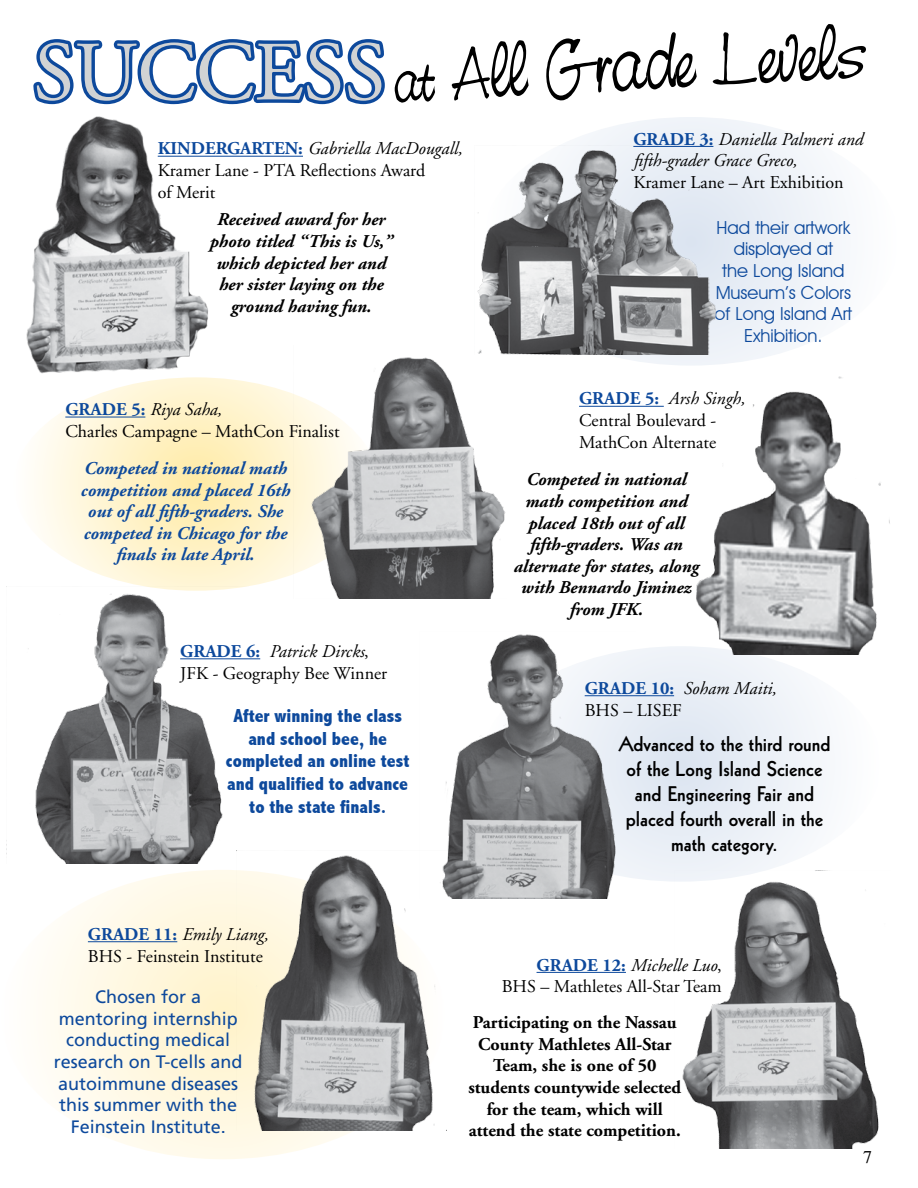
<style>
.page{position:relative;width:918px;height:1188px;background:#fff}
.page>*{position:absolute;margin:0;border:0;box-sizing:border-box;transform-origin:0 0}
.t1{font:84.15px "Adobe Garamond";color:#d1d3d4}
.t2{font:75.9px "Nevison Cas Joi D";color:#000}
.t3{font:20.7px/24.9px "Geometric 231 BT Bold C";color:#000;text-align:center}
.t4{font:800 condensed 18.9px/22.6px "Abadi";color:#0d499c;text-align:center}
.t5{font:18px/21.6px "Adobe Garamond";color:#000}
.t6{font:italic 700 18px/21.6px "Adobe Garamond";color:#000;text-align:center}
.t7{font:700 18px/21.6px "Adobe Garamond";color:#000;text-align:center}
.t8{font:18px/21.6px "Frutiger";color:#0d499c;text-align:center}
.t9{font:italic 700 18px/21.6px "Adobe Garamond";color:#0d499c;text-align:center}
.t10{font:18px/21.6px "Avant Garde IT Cby BT";color:#0d499c;text-align:center}
.t11{font:italic 18px/21.6px "Adobe Garamond";color:#000}
.t12{font:700 18px "Adobe Garamond";color:#0d499c}
.t13{font:18px "Times";color:#000}
.s1{font-size:60px}
.s2{font-weight:700;color:#0d499c}
.s3{font-style:italic}
.s4{font-weight:700;font-style:normal;color:#0d499c}
.s5{font-style:normal}
</style>
<div class="page">
<svg style="left:14px;top:377px;width:364px;height:214px;background:#fef4cf"></svg>
<svg style="left:2px;top:870px;width:442px;height:289px"></svg>
<svg style="left:559px;top:117px;width:281px;height:248px"></svg>
<svg style="left:635px;top:647px;width:190px;height:234px"></svg>
<svg style="left:33px;top:39px;width:352px;height:66px"></svg>
<hr style="left:158px;top:156px;width:145px;height:1px;background:#0d499c">
<hr style="left:537px;top:972px;width:89px;height:1px;background:#0d499c">
<hr style="left:585px;top:695px;width:89px;height:1px;background:#0d499c">
<hr style="left:180px;top:658px;width:80px;height:1px;background:#0d499c">
<hr style="left:65px;top:417px;width:80px;height:1px;background:#0d499c">
<hr style="left:579px;top:406px;width:85px;height:1px;background:#0d499c">
<img style="left:26px;top:116px;width:189px;height:258px">
<img style="left:6px;top:586px;width:243px;height:277px">
<img style="left:237px;top:851px;width:210px;height:279px">
<img style="left:419px;top:634px;width:216px;height:264px">
<img style="left:675px;top:870px;width:204px;height:278px">
<img style="left:477px;top:146px;width:240px;height:209px">
<img style="left:293px;top:346px;width:214px;height:253px">
<img style="left:665px;top:376px;width:225px;height:279px">
<hr style="left:633px;top:146px;width:80px;height:1px;background:#0d499c">
<hr style="left:88px;top:941px;width:89px;height:1px;background:#0d499c">
<h1 class="t1" style="left:33px;top:28px;width:93px">Success</h1>
<h2 class="t2" style="left:390px;top:34px;width:473px;rotate:-3deg"><span class="s1">at</span> All Grade Levels</h2>
<p class="t5" style="left:158px;top:138px;width:306px;text-indent:58px"><span class="s2">rgarten :</span> <span class="s3">Gabriella MacDougall,<br></span>Kramer Lane - PTA Reflections Award<br>of Merit</p>
<p class="t12" style="left:158px;top:139px;width:26px">Kinde</p>
<p class="t6" style="left:209px;top:209px;width:185px">Received award for her photo titled “This is Us,” which depicted her and her sister laying on the ground having fun.</p>
<p class="t5" style="left:65px;top:399px;width:276px;text-indent:66px"><span class="s2">5:</span> <span class="s3">Riya Saha,<br></span>Charles Campagne – MathCon Finalist</p>
<p class="t12" style="left:65px;top:400px;width:39px">Grade</p>
<p class="t9" style="left:80px;top:458px;width:211px">Competed in national math competition and placed 16th out of all fifth-graders. She competed in Chicago for the finals in late April.</p>
<p class="t5" style="left:180px;top:641px;width:209px;text-indent:66px"><span class="s2">6:</span> <span class="s3">Patrick Dircks</span>,<br>JFK - Geography Bee Winner</p>
<p class="t12" style="left:180px;top:642px;width:39px">Grade</p>
<p class="t4" style="left:226px;top:704px;width:185px">After winning the class and school bee, he completed an online test and qualified to advance to the state finals.</p>
<p class="t11" style="left:633px;top:129px;width:231px;text-indent:66px"><span class="s4">3:</span> Daniella Palmeri and fifth-grader Grace Greco,</p>
<p class="t5" style="left:633px;top:172px;width:212px">Kramer Lane – Art Exhibition</p>
<p class="t12" style="left:633px;top:129px;width:39px">Grade</p>
<p class="t10" style="left:715px;top:217px;width:139px">Had their artwork displayed at<br>the Long Island<br>Museum’s Colors of Long Island Art<br>Exhibition.</p>
<p class="t5" style="left:579px;top:388px;width:167px;text-indent:66px"><span class="s2">5:</span> <span class="s3">Arsh Singh,<br></span>Central Boulevard -<br>MathCon Alternate</p>
<p class="t12" style="left:579px;top:389px;width:39px">Grade</p>
<p class="t6" style="left:513px;top:469px;width:187px">Competed in national math competition and placed 18th out of all fifth-graders. Was an alternate for states, along with Bennardo Jiminez from JFK.</p>
<p class="t11" style="left:585px;top:678px;width:193px;text-indent:66px"><span class="s4">10:</span> Soham Maiti,<br><span class="s5">BHS – LISEF</span></p>
<p class="t12" style="left:585px;top:678px;width:39px">Grade</p>
<p class="t3" style="left:618px;top:731px;width:214px">Advanced to the third round of the Long Island Science and Engineering Fair and placed fourth overall in the math category.</p>
<p class="t5" style="left:88px;top:924px;width:182px;text-indent:66px"><span class="s2">11:</span> <span class="s3">Emily Liang,<br></span>BHS - Feinstein Institute</p>
<p class="t12" style="left:88px;top:924px;width:39px">Grade</p>
<p class="t8" style="left:54px;top:986px;width:190px">Chosen for a mentoring internship conducting medical research on T-cells and autoimmune diseases this summer with the<br>Feinstein Institute.</p>
<p class="t5" style="left:502px;top:955px;width:221px;text-align:right"><span class="s2">12:</span> <span class="s3">Michelle Luo</span>,<br>BHS – Mathletes All-Star Team</p>
<p class="t12" style="left:537px;top:955px;width:39px">Grade</p>
<p class="t7" style="left:468px;top:1012px;width:214px">Participating on the Nassau<br>County Mathletes All-Star<br>Team, she is one of 50 students countywide selected for the team, which will attend the state competition.</p>
<p class="t13" style="left:863px;top:1147px;width:10px">7</p>
</div>
